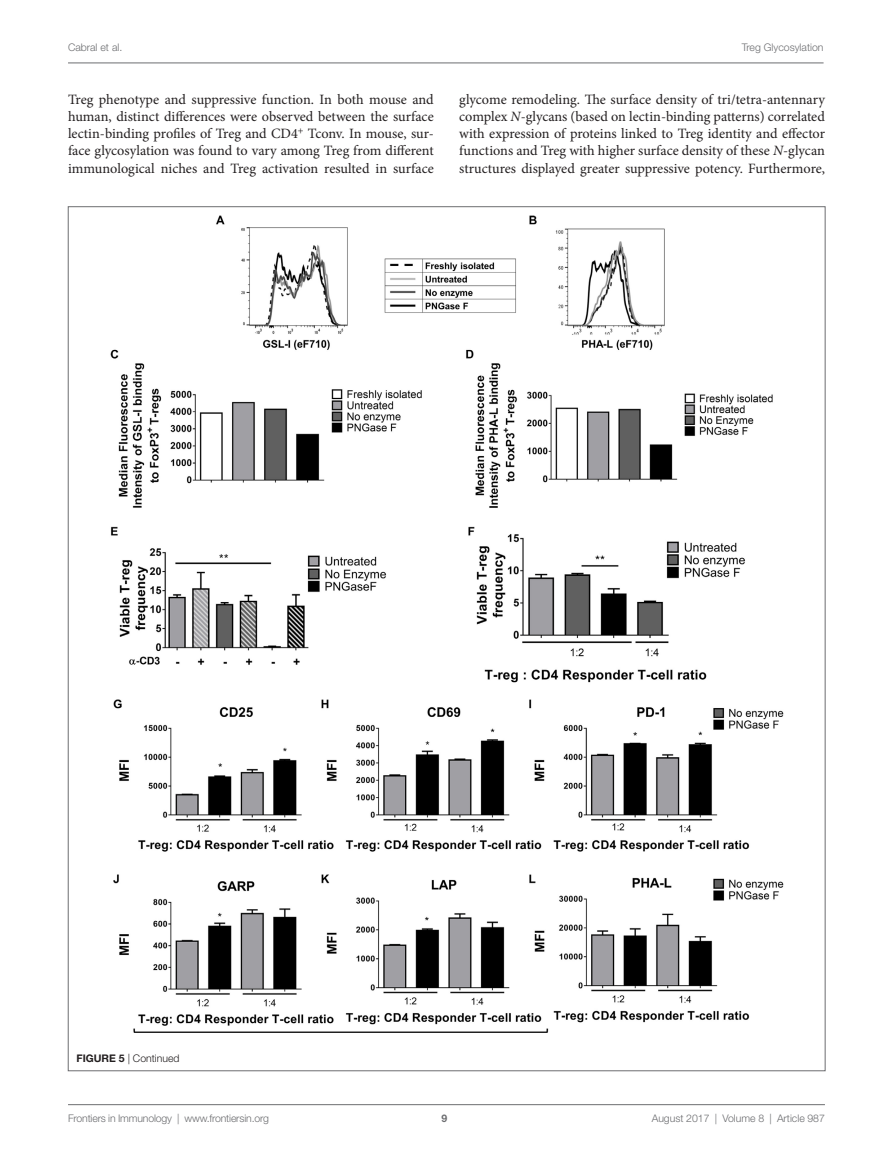
<style>
.page{position:relative;width:893px;height:1170px;background:#fff}
.page>*{position:absolute;margin:0;border:0;box-sizing:border-box;transform-origin:0 0}
.t1{font:14.25px/17.2px "Minion Pro";color:#231f20;text-align:justify}
.t2{font:300 10.5px "Helvetica Neue LT Std";color:#6c6d70}
.t3{font:300 10.5px "Helvetica Neue LT Std";color:#231f20}
.t4{font:700 10.5px "Helvetica Neue LT Std";color:#6c6d70}
.s1{font-style:italic}
.s2{font-weight:700}
</style>
<div class="page">
<img style="left:110px;top:215px;width:674px;height:817px">
<hr style="left:68px;top:1104px;width:757px;height:1px;background:#6c6d70">
<hr style="left:68px;top:63px;width:755px;height:1px;background:#6c6d70">
<p class="t2" style="left:68px;top:41px;width:56px">Cabral et al.</p>
<p class="t2" style="left:742px;top:41px;width:83px">Treg Glycosylation</p>
<p class="t1" style="left:68px;top:90px;width:367px">Treg phenotype and suppressive function. In both mouse and human, distinct differences were observed between the surface lectin-binding profiles of Treg and CD4<sup>+</sup> Tconv. In mouse, sur&shy;face glycosylation was found to vary among Treg from different immunological niches and Treg activation resulted in surface</p>
<p class="t1" style="left:459px;top:90px;width:367px">glycome remodeling. The surface density of tri/tetra-antennary complex <span class="s1">N</span>-glycans (based on lectin-binding patterns) correlated with expression of proteins linked to Treg identity and effector functions and Treg with higher surface density of these <span class="s1">N</span>-glycan structures displayed greater suppressive potency. Furthermore,</p>
<p class="t3" style="left:77px;top:1052px;width:105px"><span class="s2">FIGURE 5</span> | Continued</p>
<p class="t2" style="left:68px;top:1111px;width:203px">Frontiers in Immunology | www.frontiersin.org</p>
<p class="t2" style="left:652px;top:1111px;width:175px">August 2017 | Volume 8 | Article 987</p>
<p class="t4" style="left:441px;top:1111px;width:7px">9</p>
</div>
